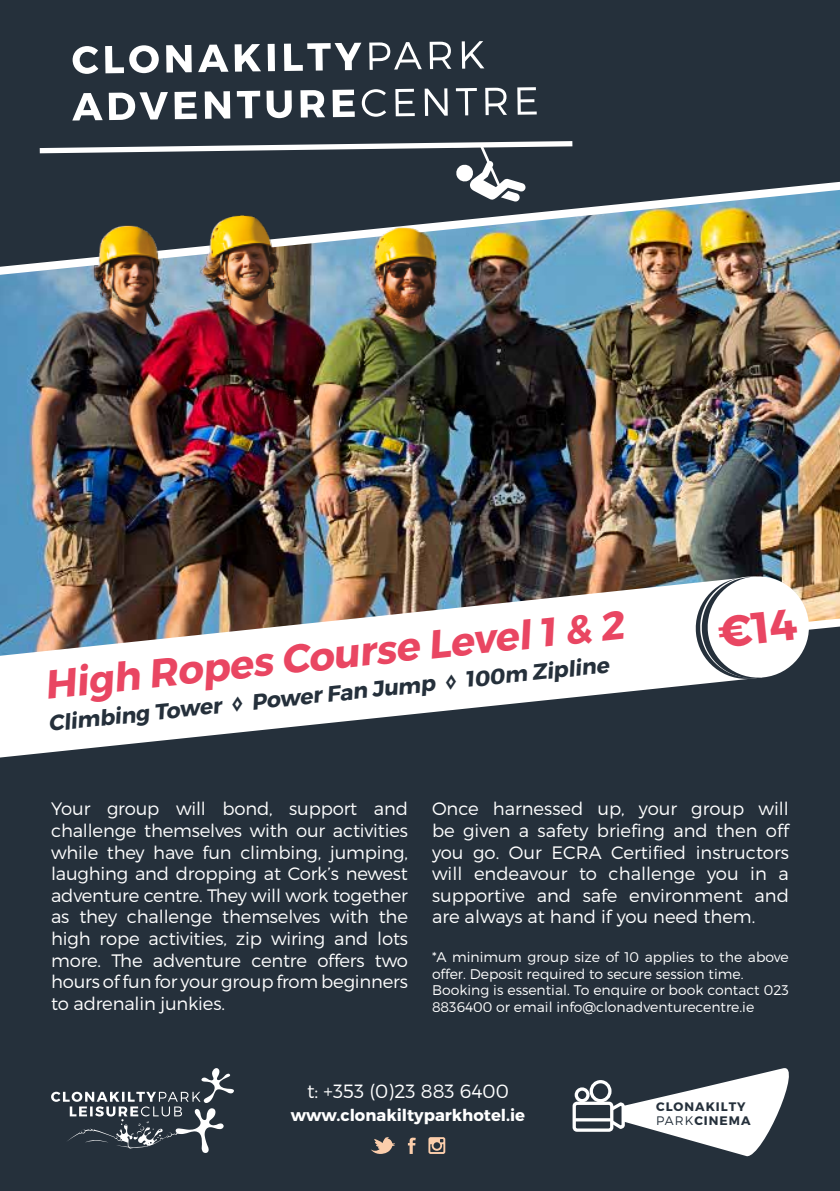
<style>
.page{position:relative;width:840px;height:1191px;background:#fff}
.page>*{position:absolute;margin:0;border:0;box-sizing:border-box;transform-origin:0 0}
.t1{font:italic 700 40px "Montserrat";color:#e94662}
.t2{font:italic 700 22px "Montserrat";color:#25303b}
.t3{font:300 19.2px "Montserrat";color:#fff}
.t4{font:300 18px/21.6px "Montserrat";letter-spacing:-.01em;color:#fff;text-align:justify}
.t5{font:700 16.4px "Montserrat";color:#fff}
.t6{font:300 14px/16.8px "Montserrat";color:#fff}
.t7{font:700 12.4px/14px "Montserrat";letter-spacing:.08em;color:#25303b}
.s1{font-weight:300}
</style>
<div class="page">
<div style="left:0;top:0;width:839px;height:1191px;background:#25303b"></div>
<img style="left:0;top:281px;width:839px;height:323px">
<svg style="left:39px;top:141px;width:534px;height:26px"></svg>
<svg style="left:72px;top:87px;width:464px;height:34px"></svg>
<svg style="left:72px;top:41px;width:412px;height:33px"></svg>
<img style="left:0;top:167px;width:839px;height:114px">
<svg style="left:811px;top:604px;width:28px;height:26px"></svg>
<svg style="left:0;top:577px;width:728px;height:180px;fill:#fff"></svg>
<svg style="left:371px;top:1137px;width:24px;height:17px"></svg>
<svg style="left:407px;top:1137px;width:8px;height:17px"></svg>
<svg style="left:428px;top:1137px;width:17px;height:17px"></svg>
<svg style="left:51px;top:1068px;width:183px;height:85px"></svg>
<svg style="left:604px;top:1068px;width:185px;height:89px"></svg>
<div style="left:574px;top:1103px;width:37px;height:27px;background:#25303b;border-radius:3px"></div>
<div style="left:572px;top:1101px;width:41px;height:30px;border:3px solid #fff;border-radius:3px"></div>
<hr style="left:573px;top:1118px;width:37px;height:3px;background:#fff">
<div style="left:574px;top:1087px;width:15px;height:15px;border:3px solid #fff;border-radius:50%"></div>
<svg style="left:591px;top:1081px;width:18px;height:19px"></svg>
<div style="left:589px;top:1080px;width:22px;height:22px;border:3px solid #fff;border-radius:50%"></div>
<svg style="left:692px;top:574px;width:119px;height:107px"></svg>
<h1 class="t1" style="left:42px;top:660px;width:583px;rotate:-6deg">High Ropes Course Level 1 &amp; 2</h1>
<p class="t2" style="left:47px;top:710px;width:564px;rotate:-6deg">Climbing Tower ◊ Power Fan Jump ◊ 100m Zipline</p>
<p class="t4" style="left:51px;top:798px;width:358px">Your group will bond, support and challenge themselves with our activities while they have fun climbing, jumping, laughing and dropping at Cork’s newest adventure centre. They will work together as they challenge themselves with the high rope activities, zip wiring and lots more. The adventure centre offers two hours of fun for your group from beginners to adrenalin junkies.</p>
<p class="t4" style="left:432px;top:798px;width:358px">Once harnessed up, your group will be given a safety briefing and then off you go. Our ECRA Certified instructors will endeavour to challenge you in a supportive and safe environment and are always at hand if you need them.</p>
<p class="t6" style="left:432px;top:948px;width:358px">*A minimum group size of 10 applies to the above offer. Deposit required to secure session time.<br>Booking is essential. To enquire or book contact 023<br>8836400 or email info@clonadventurecentre.ie</p>
<p class="t3" style="left:307px;top:1079px;width:203px">t: +353 (0)23 883 6400</p>
<p class="t5" style="left:290px;top:1105px;width:236px">www.clonakiltyparkhotel.ie</p>
<p class="t7" style="left:655px;top:1099px;width:96px">CLONAKILTY<br><span class="s1">PARK</span>CINEMA</p>
</div>
